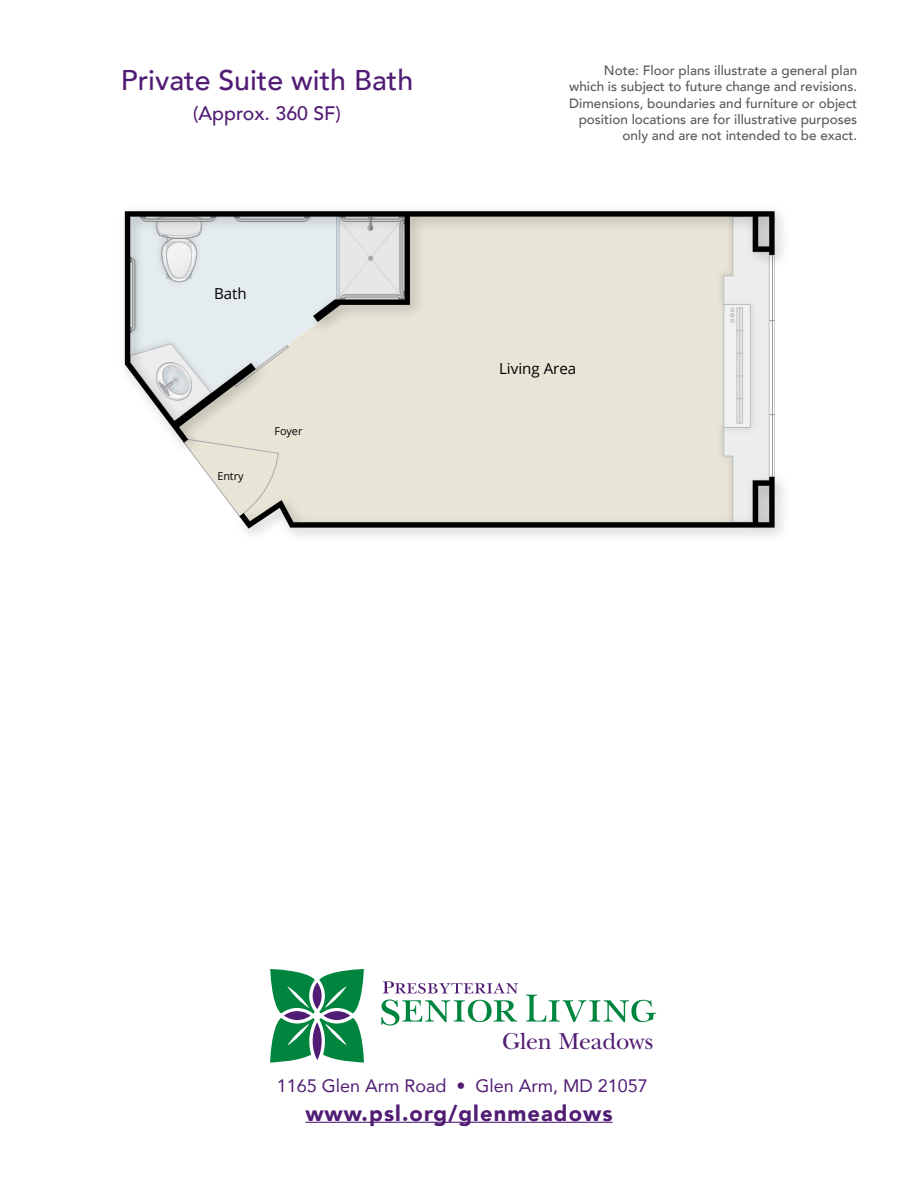
<style>
.page{position:relative;width:918px;height:1188px;background:#fff}
.page>*{position:absolute;margin:0;border:0;box-sizing:border-box;transform-origin:0 0}
.t1{font:500 28.5px "Avenir";color:#511c74}
.t2{font:24px "New Baskerville";letter-spacing:-.015em;color:#511c74}
.t3{font:900 21.9px "Avenir";letter-spacing:.05em;color:#511c74}
.t4{font:500 19.5px "Avenir";color:#511c74}
.t5{font:18px "Avenir";color:#511c74}
.t6{font:15.15px "Open Sans";color:#000}
.t7{font:500 13.5px/16.2px "Avenir";color:#58595b;text-align:right}
.t8{font:10.8px "Open Sans";color:#000}
</style>
<div class="page">
<hr style="left:305px;top:1122px;width:308px;height:1px;background:#511c74">
<svg style="left:270px;top:969px;width:94px;height:94px"></svg>
<svg style="left:381px;top:981px;width:137px;height:45px"></svg>
<svg style="left:526px;top:995px;width:130px;height:27px"></svg>
<svg style="left:176px;top:443px;width:599px;height:86px;background:#d8d5ca"></svg>
<svg style="left:125px;top:211px;width:650px;height:232px;background:#d9d8d0"></svg>
<h1 class="t1" style="left:121px;top:56px;width:294px">Private Suite with Bath</h1>
<h3 class="t4" style="left:193px;top:97px;width:149px">(Approx. 360 SF)</h3>
<p class="t6" style="left:214px;top:284px;width:34px">Bath</p>
<p class="t8" style="left:217px;top:468px;width:28px">Entry</p>
<p class="t8" style="left:274px;top:424px;width:30px">Foyer</p>
<p class="t7" style="left:569px;top:62px;width:290px">Note: Floor plans illustrate a general plan which is subject to future change and revisions.<br>Dimensions, boundaries and furniture or object position locations are for illustrative purposes only and are not intended to be exact.</p>
<p class="t6" style="left:499px;top:358px;width:79px">Living Area</p>
<h2 class="t2" style="left:502px;top:1026px;width:153px">Glen Meadows</h2>
<h3 class="t5" style="left:277px;top:1071px;width:373px">1165 Glen Arm Road • Glen Arm, MD 21057</h3>
<h3 class="t3" style="left:305px;top:1094px;width:309px">www.psl.org/glenmeadows</h3>
</div>
